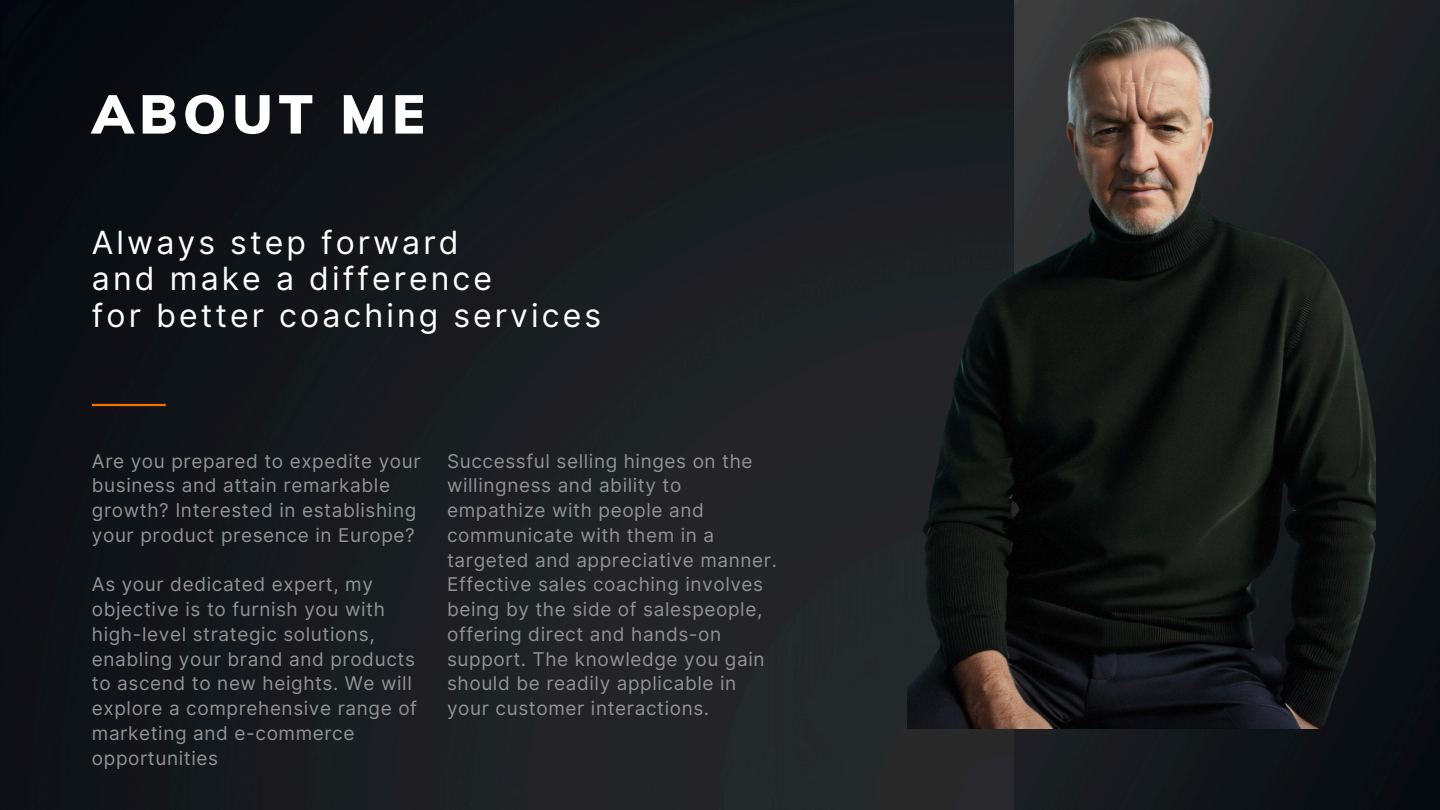
<style>
.page{position:relative;width:1440px;height:810px;background:#fff}
.page>*{position:absolute;margin:0;border:0;box-sizing:border-box;transform-origin:0 0}
.t1{font:900 54px "Muli";letter-spacing:.105em;color:#fff}
.t2{font:32px/36.8px "Inter";letter-spacing:.095em;color:#fff}
.t3{font:19px/24.8px "Inter";letter-spacing:.03em;color:#929292}
</style>
<div class="page">
<img style="left:0;top:0;width:1440px;height:810px">
<hr style="left:92px;top:404px;width:74px;height:2px;background:#f27100">
<img style="left:907px;top:0;width:469px;height:729px">
<p class="t1" style="left:92px;top:79px;width:334px">ABOUT ME</p>
<p class="t2" style="left:92px;top:224px;width:511px">Always step forward<br>and make a difference<br>for better coaching services</p>
<p class="t3" style="left:92px;top:448px;width:330px">Are you prepared to expedite your business and attain remarkable growth? Interested in establishing your product presence in Europe?</p>
<p class="t3" style="left:92px;top:572px;width:327px">As your dedicated expert, my objective is to furnish you with high-level strategic solutions, enabling your brand and products to ascend to new heights. We will explore a comprehensive range of marketing and e-commerce opportunities</p>
<p class="t3" style="left:447px;top:448px;width:331px">Successful selling hinges on the willingness and ability to empathize with people and communicate with them in a targeted and appreciative manner.<br>Effective sales coaching involves being by the side of salespeople, offering direct and hands-on support. The knowledge you gain should be readily applicable in your customer interactions.</p>
</div>
